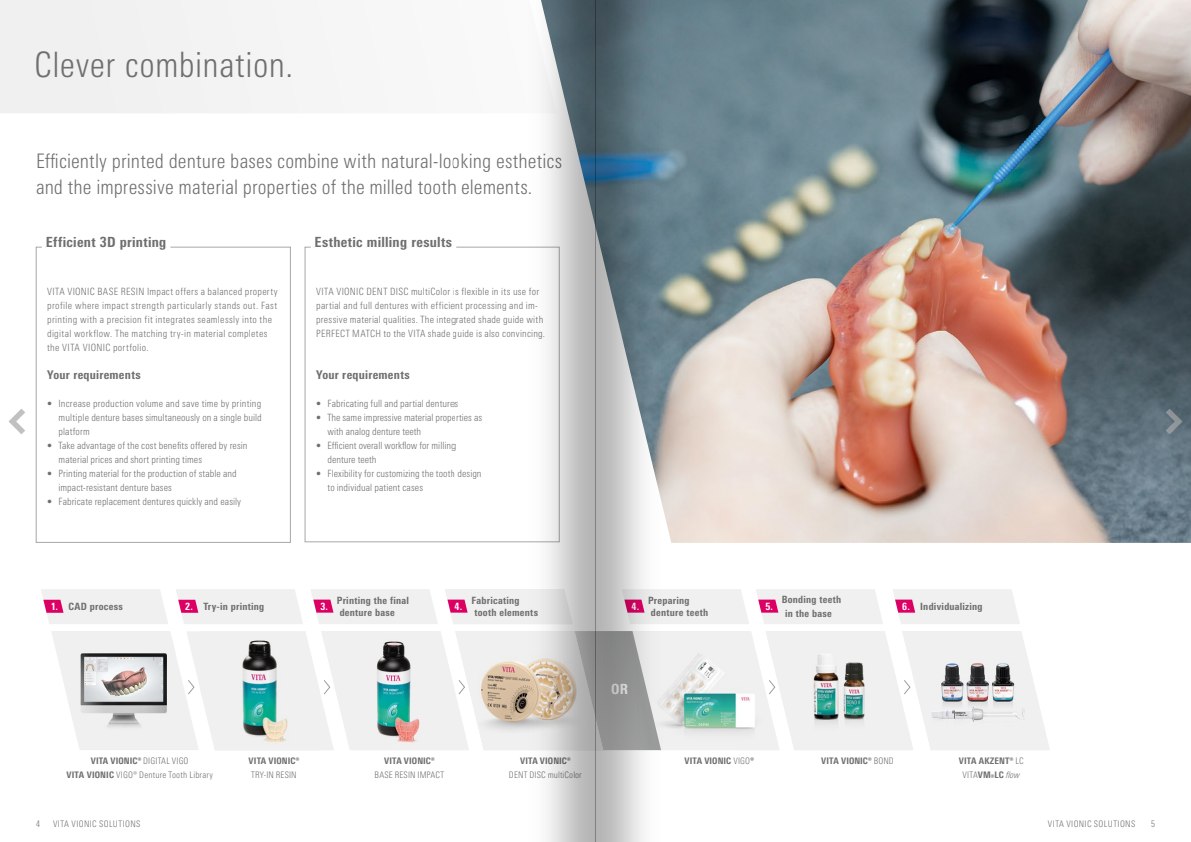
<style>
.page{position:relative;width:1191px;height:842px;background:#fff}
.page>*{position:absolute;margin:0;border:0;box-sizing:border-box;transform-origin:0 0}
.t1{font:300 condensed 35px "Univers Next Pro";letter-spacing:.01em;color:#6f6f6e}
.t2{font:300 condensed 20px/26px "Univers Next Pro";letter-spacing:.005em;color:#6f6f6e}
.t3{font:800 condensed 14px "Univers Next Pro";letter-spacing:.02em;color:#6f6f6e}
.t4{font:800 condensed 14px "Univers Next Pro";color:#fff}
.t5{font:800 condensed 12px "Univers Next Pro";letter-spacing:.02em;color:#6f6f6e}
.t6{font:300 condensed 10px/14px "Univers Next Pro";letter-spacing:.015em;color:#6f6f6e}
.t7{font:300 condensed 10px/14px "Univers Next Pro";letter-spacing:.035em;color:#6f6f6e}
.t8{font:800 condensed 10px/12px "Univers Next Pro";letter-spacing:.025em;color:#6f6f6e}
.t9{font:800 condensed 10px "Univers Next Pro";color:#fff}
.t10{font:300 condensed 9px/14px "Univers Next Pro";letter-spacing:.025em;color:#6f6f6e;text-align:center}
.t11{font:800 condensed 9px/14px "Univers Next Pro";letter-spacing:.015em;color:#6f6f6e;text-align:center}
.s1{color:#fff}
.s2{font-weight:800}
.s3{font-weight:300}
.s4{font-weight:300;font-style:italic}
</style>
<div class="page">
<div style="left:0;top:0;width:299px;height:113px;background:#f2f2f2"></div>
<img style="left:737px;top:0;width:454px;height:543px">
<svg style="left:51px;top:631px;width:998px;height:119px"></svg>
<img style="left:321px;top:631px;width:133px;height:119px">
<svg style="left:41px;top:589px;width:127px;height:35px"></svg>
<svg style="left:176px;top:589px;width:127px;height:35px"></svg>
<svg style="left:311px;top:589px;width:127px;height:35px"></svg>
<svg style="left:445px;top:589px;width:9px;height:35px"></svg>
<svg style="left:737px;top:589px;width:12px;height:35px"></svg>
<svg style="left:756px;top:589px;width:127px;height:35px"></svg>
<svg style="left:893px;top:589px;width:127px;height:35px"></svg>
<div style="left:36px;top:247px;width:255px;height:296px;background:#fff;border:1px solid #a7a7a8"></div>
<hr style="left:42px;top:233px;width:4px;height:20px;background:#fff">
<div style="left:46px;top:233px;width:7px;height:20px;background:#fff"></div>
<div style="left:53px;top:233px;width:5px;height:20px;background:#fff"></div>
<div style="left:58px;top:233px;width:5px;height:20px;background:#fff"></div>
<hr style="left:63px;top:233px;width:3px;height:20px;background:#fff">
<div style="left:66px;top:233px;width:7px;height:20px;background:#fff"></div>
<hr style="left:73px;top:233px;width:4px;height:20px;background:#fff">
<div style="left:77px;top:233px;width:7px;height:20px;background:#fff"></div>
<div style="left:84px;top:233px;width:7px;height:20px;background:#fff"></div>
<div style="left:91px;top:233px;width:5px;height:20px;background:#fff"></div>
<hr style="left:96px;top:233px;width:4px;height:20px;background:#fff">
<div style="left:100px;top:233px;width:7px;height:20px;background:#fff"></div>
<div style="left:107px;top:233px;width:9px;height:20px;background:#fff"></div>
<hr style="left:116px;top:233px;width:4px;height:20px;background:#fff">
<div style="left:120px;top:233px;width:7px;height:20px;background:#fff"></div>
<div style="left:127px;top:233px;width:5px;height:20px;background:#fff"></div>
<hr style="left:132px;top:233px;width:4px;height:20px;background:#fff">
<div style="left:136px;top:233px;width:7px;height:20px;background:#fff"></div>
<div style="left:143px;top:233px;width:5px;height:20px;background:#fff"></div>
<hr style="left:148px;top:233px;width:4px;height:20px;background:#fff">
<div style="left:152px;top:233px;width:7px;height:20px;background:#fff"></div>
<div style="left:159px;top:233px;width:7px;height:20px;background:#fff"></div>
<hr style="left:166px;top:233px;width:4px;height:20px;background:#fff">
<div style="left:304px;top:247px;width:256px;height:295px;background:#fff;border:1px solid #a7a7a8"></div>
<hr style="left:311px;top:233px;width:3px;height:20px;background:#fff">
<div style="left:314px;top:233px;width:8px;height:20px;background:#fff"></div>
<div style="left:322px;top:233px;width:7px;height:20px;background:#fff"></div>
<hr style="left:329px;top:233px;width:4px;height:20px;background:#fff">
<div style="left:333px;top:233px;width:8px;height:20px;background:#fff"></div>
<div style="left:341px;top:233px;width:7px;height:20px;background:#fff"></div>
<hr style="left:348px;top:233px;width:4px;height:20px;background:#fff">
<hr style="left:352px;top:233px;width:4px;height:20px;background:#fff">
<div style="left:356px;top:233px;width:7px;height:20px;background:#fff"></div>
<hr style="left:363px;top:233px;width:4px;height:20px;background:#fff">
<div style="left:367px;top:233px;width:11px;height:20px;background:#fff"></div>
<hr style="left:378px;top:233px;width:3px;height:20px;background:#fff">
<hr style="left:381px;top:233px;width:4px;height:20px;background:#fff">
<hr style="left:385px;top:233px;width:4px;height:20px;background:#fff">
<hr style="left:389px;top:233px;width:3px;height:20px;background:#fff">
<div style="left:392px;top:233px;width:8px;height:20px;background:#fff"></div>
<div style="left:400px;top:233px;width:7px;height:20px;background:#fff"></div>
<hr style="left:407px;top:233px;width:4px;height:20px;background:#fff">
<div style="left:411px;top:233px;width:5px;height:20px;background:#fff"></div>
<div style="left:416px;top:233px;width:7px;height:20px;background:#fff"></div>
<div style="left:423px;top:233px;width:7px;height:20px;background:#fff"></div>
<div style="left:430px;top:233px;width:7px;height:20px;background:#fff"></div>
<hr style="left:437px;top:233px;width:4px;height:20px;background:#fff">
<div style="left:441px;top:233px;width:5px;height:20px;background:#fff"></div>
<div style="left:446px;top:233px;width:6px;height:20px;background:#fff"></div>
<hr style="left:452px;top:233px;width:4px;height:20px;background:#fff">
<img style="left:454px;top:0;width:283px;height:842px">
<svg style="left:1165px;top:409px;width:17px;height:25px"></svg>
<svg style="left:9px;top:409px;width:16px;height:25px"></svg>
<h1 class="t1" style="left:34px;top:45px;width:260px">Clever combination.</h1>
<h2 class="t2" style="left:36px;top:148px;width:528px">Efficiently printed denture bases combine with natural-looking esthetics and the impressive material properties of the milled tooth elements.</h2>
<h3 class="t3" style="left:46px;top:234px;width:122px">Efficient 3D printing</h3>
<h3 class="t3" style="left:314px;top:234px;width:139px">Esthetic milling results</h3>
<p class="t6" style="left:316px;top:284px;width:230px">VITA VIONIC DENT DISC multiColor is flexible in its use for partial and full dentures with efficient processing and im&shy;pressive material qualities. The integrated shade guide with PERFECT MATCH to the VITA shade guide is also convincing.</p>
<p class="t5" style="left:316px;top:368px;width:95px">Your requirements</p>
<p class="t6" style="left:316px;top:396px;width:144px">• Fabricating full and partial dentures</p>
<p class="t6" style="left:327px;top:410px;width:156px;text-indent:-11px">• The same impressive material properties as with analog denture teeth</p>
<p class="t6" style="left:327px;top:438px;width:130px;text-indent:-11px">• Efficient overall workflow for milling denture teeth</p>
<p class="t6" style="left:327px;top:466px;width:156px;text-indent:-11px">• Flexibility for customizing the tooth design to individual patient cases</p>
<p class="t7" style="left:47px;top:284px;width:232px">VITA VIONIC BASE RESIN Impact offers a balanced property profile where impact strength particularly stands out. Fast printing with a precision fit integrates seamlessly into the digital workflow. The matching try-in material completes the VITA VIONIC portfolio.</p>
<p class="t5" style="left:47px;top:368px;width:95px">Your requirements</p>
<p class="t6" style="left:59px;top:396px;width:205px;text-align:justify;text-indent:-11px">• Increase production volume and save time by printing multiple denture bases simultaneously on a single build platform</p>
<p class="t6" style="left:59px;top:438px;width:190px;text-indent:-11px">• Take advantage of the cost benefits offered by resin material prices and short printing times</p>
<p class="t6" style="left:59px;top:466px;width:180px;text-indent:-11px">• Printing material for the production of stable and impact-resistant denture bases</p>
<p class="t6" style="left:47px;top:494px;width:195px">• Fabricate replacement dentures quickly and easily</p>
<p class="t8" style="left:785px;top:592px;width:58px;line-height:14px;text-indent:-3px">Bonding teeth in the base</p>
<p class="t8" style="left:69px;top:600px;width:56px">CAD process</p>
<p class="t8" style="left:203px;top:600px;width:62px">Try-in printing</p>
<p class="t8" style="left:337px;top:595px;width:74px">Printing the final denture base</p>
<p class="t11" style="left:454px;top:596px;width:72px;line-height:11px">4. Prothesenzähne vorbereiten</p>
<p class="t8" style="left:648px;top:595px;width:62px">Preparing denture teeth</p>
<p class="t8" style="left:471px;top:595px;width:68px">Fabricating tooth elements</p>
<p class="t9" style="left:51px;top:600px;width:9px">1.</p>
<p class="t9" style="left:185px;top:600px;width:9px">2.</p>
<p class="t9" style="left:320px;top:600px;width:9px">3.</p>
<p class="t9" style="left:454px;top:600px;width:9px">4.</p>
<p class="t9" style="left:631px;top:600px;width:9px">4.</p>
<p class="t9" style="left:765px;top:600px;width:9px">5.</p>
<p class="t8" style="left:902px;top:600px;width:82px"><span class="s1">6.</span> Individualizing</p>
<p class="t10" style="left:66px;top:754px;width:148px"><span class="s2">VITA VIONIC®</span> DIGITAL VIGO<br><span class="s2">VITA VIONIC</span> VIGO® Denture Tooth Library</p>
<p class="t11" style="left:249px;top:754px;width:52px">VITA VIONIC®</p>
<p class="t10" style="left:251px;top:768px;width:47px">TRY-IN RESIN</p>
<h3 class="t4" style="left:611px;top:681px;width:18px">OR</h3>
<p class="t11" style="left:384px;top:754px;width:52px">VITA VIONIC®</p>
<p class="t11" style="left:821px;top:754px;width:74px">VITA VIONIC® <span class="s3">BOND</span></p>
<p class="t10" style="left:374px;top:768px;width:71px">BASE RESIN IMPACT</p>
<p class="t11" style="left:520px;top:754px;width:52px">VITA VIONIC®</p>
<p class="t10" style="left:509px;top:768px;width:74px">DENT DISC multiColor</p>
<p class="t11" style="left:684px;top:754px;width:71px">VITA VIONIC <span class="s3">VIGO</span>®</p>
<p class="t11" style="left:959px;top:754px;width:66px">VITA AKZENT® <span class="s3">LC<br>VITA</span>VM®LC <span class="s4">flow</span></p>
<p class="t10" style="left:36px;top:817px;width:5px">4</p>
<p class="t10" style="left:53px;top:817px;width:89px">VITA VIONIC SOLUTIONS</p>
<p class="t10" style="left:1048px;top:817px;width:89px">VITA VIONIC SOLUTIONS</p>
<p class="t10" style="left:1151px;top:817px;width:5px">5</p>
</div>
